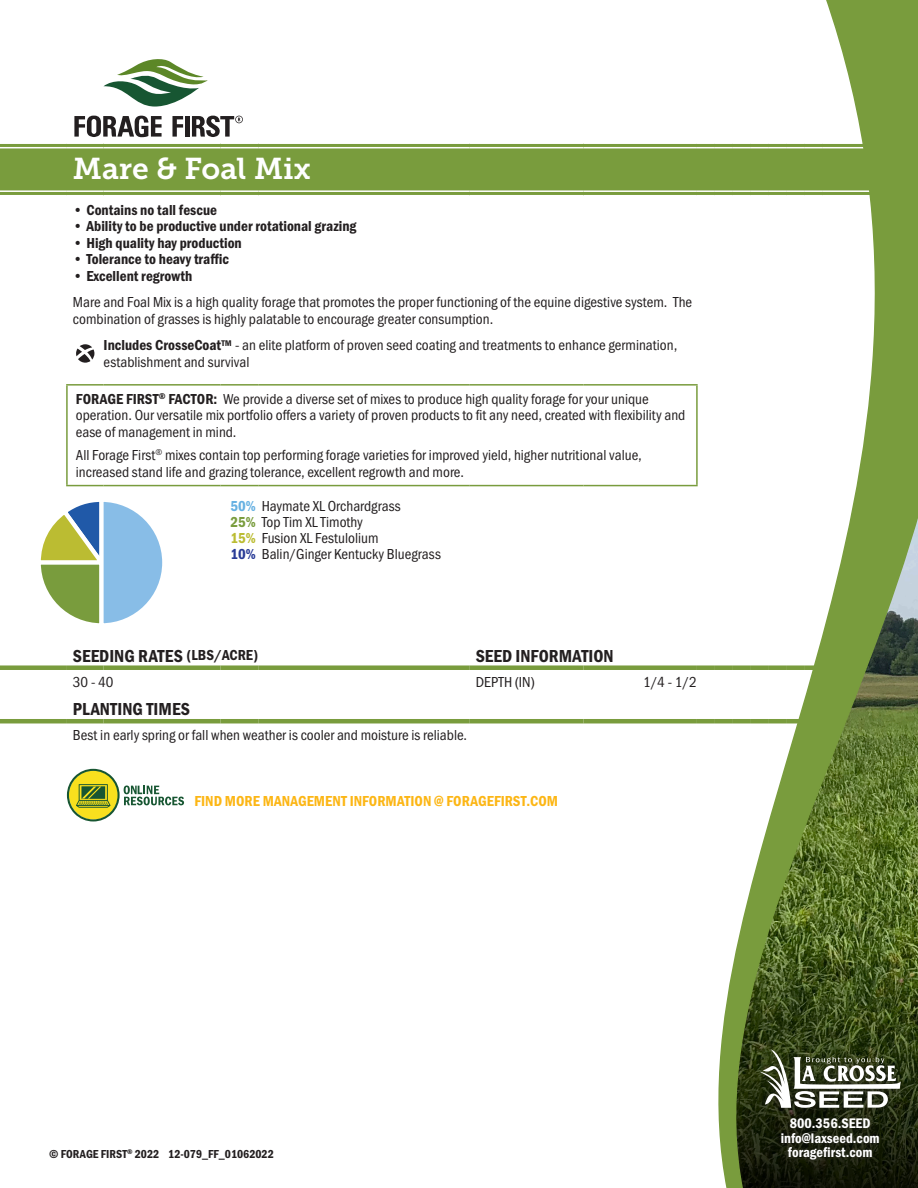
<style>
.page{position:relative;width:918px;height:1188px;background:#fff}
.page>*{position:absolute;margin:0;border:0;box-sizing:border-box;transform-origin:0 0}
.Frank_BOOK_10_11_0_6{font:30px "Museo Slab 700";color:#fff}
.Frank_BOOK_10_11_0_6-2{font:18px "Franklin Gothic URW Con Dem";color:#231f20}
.Frank_BOOK_10_11_0_6-3{font:15px/16.5px "Franklin Gothic URW Cond";color:#231f20}
.t1{font:15px "Franklin Gothic URW Con Dem";color:#231f20}
.Frank_BOOK_10_11_0_6-4{font:15px "Franklin Gothic URW Con Dem";color:#fcb615}
.Frank_BOOK_10_11_0_6-5{font:14.4px "Franklin Gothic URW Con Dem";color:#fff}
.t2{font:12px "Franklin Gothic URW Con Dem";color:#231f20}
.s1{font-family:"Franklin Gothic URW Con Dem"}
.s2{font-family:"Franklin Gothic URW Con Dem";color:#67b1e2}
.s3{font-family:"Franklin Gothic URW Con Dem";color:#799c3d}
.s4{font-family:"Franklin Gothic URW Con Dem";color:#bbbc32}
.s5{font-family:"Franklin Gothic URW Con Dem";color:#293b97}
.s6{font-size:15px}
</style>
<div class="page">
<div style="left:0;top:144px;width:663px;height:51px;background:#799c3d"></div>
<hr style="left:0;top:147px;width:67px;height:1px;background:#fff">
<hr style="left:67px;top:147px;width:37px;height:1px;background:#fff">
<hr style="left:104px;top:147px;width:116px;height:1px;background:#fff">
<hr style="left:220px;top:147px;width:39px;height:1px;background:#fff">
<hr style="left:259px;top:147px;width:211px;height:1px;background:#fff">
<hr style="left:470px;top:147px;width:113px;height:1px;background:#fff">
<hr style="left:583px;top:147px;width:114px;height:1px;background:#fff">
<hr style="left:0;top:190px;width:67px;height:2px;background:#fff">
<hr style="left:67px;top:190px;width:37px;height:2px;background:#fff">
<hr style="left:104px;top:190px;width:116px;height:2px;background:#fff">
<hr style="left:220px;top:190px;width:39px;height:2px;background:#fff">
<hr style="left:259px;top:190px;width:211px;height:2px;background:#fff">
<hr style="left:470px;top:190px;width:113px;height:2px;background:#fff">
<hr style="left:583px;top:190px;width:114px;height:2px;background:#fff">
<hr style="left:66px;top:384px;width:38px;height:2px;background:#799c3d">
<hr style="left:66px;top:386px;width:2px;height:99px;background:#799c3d">
<hr style="left:104px;top:384px;width:116px;height:2px;background:#799c3d">
<hr style="left:220px;top:384px;width:39px;height:2px;background:#799c3d">
<hr style="left:259px;top:384px;width:211px;height:2px;background:#799c3d">
<hr style="left:470px;top:384px;width:113px;height:2px;background:#799c3d">
<hr style="left:583px;top:384px;width:115px;height:2px;background:#799c3d">
<hr style="left:66px;top:485px;width:38px;height:1px;background:#799c3d">
<hr style="left:104px;top:485px;width:116px;height:1px;background:#799c3d">
<hr style="left:220px;top:485px;width:39px;height:1px;background:#799c3d">
<hr style="left:259px;top:485px;width:211px;height:1px;background:#799c3d">
<hr style="left:470px;top:485px;width:113px;height:1px;background:#799c3d">
<hr style="left:583px;top:485px;width:115px;height:1px;background:#799c3d">
<div style="left:0;top:665px;width:67px;height:5px;background:#799c3d"></div>
<div style="left:67px;top:665px;width:37px;height:5px;background:#799c3d"></div>
<div style="left:104px;top:665px;width:116px;height:5px;background:#799c3d"></div>
<div style="left:220px;top:665px;width:39px;height:5px;background:#799c3d"></div>
<div style="left:259px;top:665px;width:211px;height:5px;background:#799c3d"></div>
<div style="left:470px;top:665px;width:113px;height:5px;background:#799c3d"></div>
<div style="left:583px;top:665px;width:114px;height:5px;background:#799c3d"></div>
<hr style="left:0;top:719px;width:67px;height:4px;background:#799c3d">
<hr style="left:67px;top:719px;width:37px;height:4px;background:#799c3d">
<hr style="left:104px;top:719px;width:116px;height:4px;background:#799c3d">
<hr style="left:220px;top:719px;width:39px;height:4px;background:#799c3d">
<hr style="left:259px;top:719px;width:211px;height:4px;background:#799c3d">
<hr style="left:470px;top:719px;width:113px;height:4px;background:#799c3d">
<hr style="left:583px;top:719px;width:114px;height:4px;background:#799c3d">
<svg style="left:103px;top:59px;width:105px;height:48px"></svg>
<svg style="left:172px;top:116px;width:11px;height:21px"></svg>
<svg style="left:74px;top:116px;width:88px;height:21px"></svg>
<div style="left:185px;top:116px;width:5px;height:21px;background:#231f20"></div>
<svg style="left:192px;top:116px;width:51px;height:21px"></svg>
<svg style="left:76px;top:344px;width:18px;height:19px"></svg>
<svg style="left:40px;top:501px;width:123px;height:123px"></svg>
<svg style="left:67px;top:769px;width:117px;height:52px"></svg>
<svg style="left:663px;top:0;width:255px;height:1188px"></svg>
<div style="left:755px;top:1044px;width:152px;height:122px;background:#231f20;opacity:.75"></div>
<svg style="left:760px;top:1049px;width:141px;height:59px"></svg>
<p class="Frank_BOOK_10_11_0_6" style="left:73px;top:152px;width:240px">Mare &amp; Foal Mix</p>
<p class="t1" style="left:73px;top:200px;width:146px">• Contains no tall fescue</p>
<p class="t1" style="left:73px;top:216px;width:285px">• Ability to be productive under rotational grazing</p>
<p class="t1" style="left:73px;top:233px;width:170px">• High quality hay production</p>
<p class="t1" style="left:73px;top:249px;width:158px">• Tolerance to heavy traffic</p>
<p class="t1" style="left:73px;top:266px;width:121px">• Excellent regrowth</p>
<p class="Frank_BOOK_10_11_0_6-3" style="left:73px;top:293px;width:621px">Mare and Foal Mix is a high quality forage that promotes the proper functioning of the equine digestive system. The combination of grasses is highly palatable to encourage greater consumption.</p>
<p class="Frank_BOOK_10_11_0_6-3" style="left:104px;top:336px;width:575px"><span class="s1">Includes CrosseCoat™</span> - an elite platform of proven seed coating and treatments to enhance germination, establishment and survival</p>
<p class="Frank_BOOK_10_11_0_6-3" style="left:76px;top:390px;width:611px"><span class="s1">FORAGE FIRST</span><sup>®</sup> <span class="s1">FACTOR:</span> We provide a diverse set of mixes to produce high quality forage for your unique operation. Our versatile mix portfolio offers a variety of proven products to fit any need, created with flexibility and ease of management in mind.</p>
<p class="Frank_BOOK_10_11_0_6-3" style="left:76px;top:446px;width:567px">All Forage First<sup>®</sup> mixes contain top performing forage varieties for improved yield, higher nutritional value, increased stand life and grazing tolerance, excellent regrowth and more.</p>
<p class="Frank_BOOK_10_11_0_6-3" style="left:230px;top:496px;width:172px"><span class="s2">50%</span> Haymate XL Orchardgrass</p>
<p class="Frank_BOOK_10_11_0_6-3" style="left:230px;top:512px;width:134px"><span class="s3">25%</span> Top Tim XL Timothy</p>
<p class="Frank_BOOK_10_11_0_6-3" style="left:230px;top:528px;width:150px"><span class="s4">15%</span> Fusion XL Festulolium</p>
<p class="Frank_BOOK_10_11_0_6-3" style="left:230px;top:544px;width:212px"><span class="s5">10%</span> Balin/Ginger Kentucky Bluegrass</p>
<p class="Frank_BOOK_10_11_0_6-2" style="left:73px;top:644px;width:187px">SEEDING RATES <span class="s6">(LBS/ACRE)</span></p>
<p class="Frank_BOOK_10_11_0_6-2" style="left:476px;top:644px;width:139px">SEED INFORMATION</p>
<p class="Frank_BOOK_10_11_0_6-3" style="left:73px;top:672px;width:42px">30 - 40</p>
<p class="Frank_BOOK_10_11_0_6-3" style="left:476px;top:672px;width:60px">DEPTH (IN)</p>
<p class="Frank_BOOK_10_11_0_6-3" style="left:643px;top:672px;width:55px">1/4 - 1/2</p>
<p class="Frank_BOOK_10_11_0_6-2" style="left:73px;top:697px;width:119px">PLANTING TIMES</p>
<p class="Frank_BOOK_10_11_0_6-3" style="left:73px;top:726px;width:396px">Best in early spring or fall when weather is cooler and moisture is reliable.</p>
<p class="Frank_BOOK_10_11_0_6-4" style="left:195px;top:791px;width:365px">FIND MORE MANAGEMENT INFORMATION @ FORAGEFIRST.COM</p>
<p class="t2" style="left:49px;top:1146px;width:226px">© FORAGE FIRST<sup>®</sup> 2022 12-079_FF_01062022</p>
<p class="Frank_BOOK_10_11_0_6-5" style="left:790px;top:1114px;width:82px">800.356.SEED</p>
<p class="Frank_BOOK_10_11_0_6-5" style="left:781px;top:1128px;width:100px">info@laxseed.com</p>
<p class="Frank_BOOK_10_11_0_6-5" style="left:788px;top:1143px;width:86px">foragefirst.com</p>
</div>
